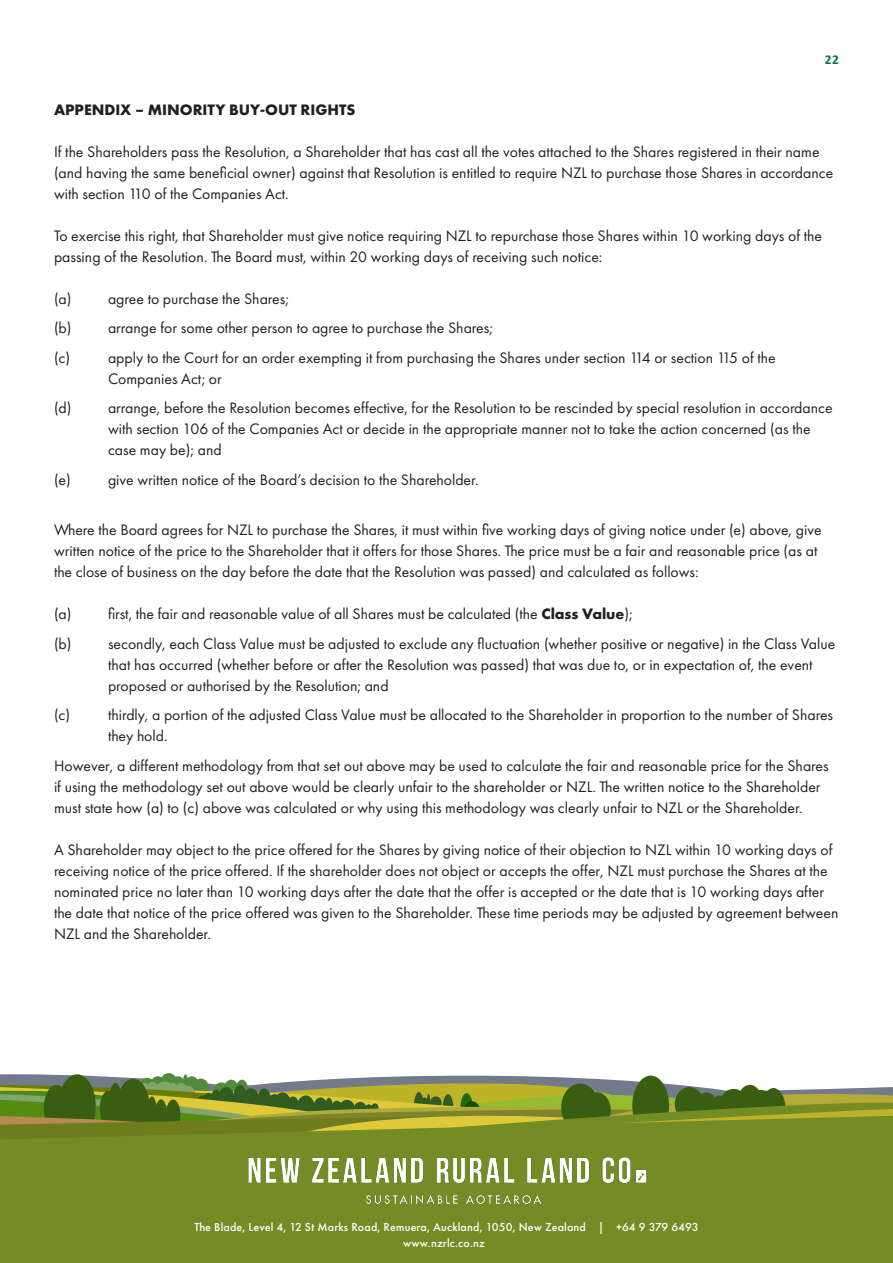
<style>
.page{position:relative;width:893px;height:1263px;background:#fff}
.page>*{position:absolute;margin:0;border:0;box-sizing:border-box;transform-origin:0 0}
.Body_Copy{font:15.75px/21px "Futura PT";color:#231f20}
.Body_Copy-2{font:700 15.75px "Futura PT";color:#231f20}
.t1{font:700 13.5px "Calibri";color:#047540}
.Headline{font:500 12px "Futura PT";letter-spacing:.015em;color:#fff}
.s1{font-weight:700}
</style>
<div class="page">
<svg style="left:0;top:1073px;width:893px;height:43px"></svg>
<svg style="left:0;top:1116px;width:893px;height:147px;background:#758c26"></svg>
<img style="left:241px;top:1151px;width:411px;height:64px">
<p class="t1" style="left:825px;top:50px;width:16px">22</p>
<p class="Body_Copy-2" style="left:54px;top:99px;width:303px">APPENDIX – MINORITY BUY-OUT RIGHTS</p>
<p class="Body_Copy" style="left:54px;top:141px;width:781px">If the Shareholders pass the Resolution, a Shareholder that has cast all the votes attached to the Shares registered in their name (and having the same beneficial owner) against that Resolution is entitled to require NZL to purchase those Shares in accordance with section 110 of the Companies Act.</p>
<p class="Body_Copy" style="left:54px;top:225px;width:769px">To exercise this right, that Shareholder must give notice requiring NZL to repurchase those Shares within 10 working days of the passing of the Resolution. The Board must, within 20 working days of receiving such notice:</p>
<p class="Body_Copy" style="left:54px;top:288px;width:236px">(a) agree to purchase the Shares;</p>
<p class="Body_Copy" style="left:54px;top:317px;width:440px">(b) arrange for some other person to agree to purchase the Shares;</p>
<p class="Body_Copy" style="left:54px;top:347px;width:18px">(c)</p>
<p class="Body_Copy" style="left:108px;top:347px;width:669px">apply to the Court for an order exempting it from purchasing the Shares under section 114 or section 115 of the<br>Companies Act; or</p>
<p class="Body_Copy" style="left:108px;top:397px;width:726px;text-indent:-54px">(d) arrange, before the Resolution becomes effective, for the Resolution to be rescinded by special resolution in accordance with section 106 of the Companies Act or decide in the appropriate manner not to take the action concerned (as the case may be); and</p>
<p class="Body_Copy" style="left:54px;top:469px;width:426px">(e) give written notice of the Board’s decision to the Shareholder.</p>
<p class="Body_Copy" style="left:54px;top:519px;width:769px">Where the Board agrees for NZL to purchase the Shares, it must within five working days of giving notice under (e) above, give written notice of the price to the Shareholder that it offers for those Shares. The price must be a fair and reasonable price (as at the close of business on the day before the date that the Resolution was passed) and calculated as follows:</p>
<p class="Body_Copy" style="left:54px;top:603px;width:580px">(a) first, the fair and reasonable value of all Shares must be calculated (the <span class="s1">Class Value</span>);</p>
<p class="Body_Copy" style="left:108px;top:633px;width:729px;text-indent:-54px">(b) secondly, each Class Value must be adjusted to exclude any fluctuation (whether positive or negative) in the Class Value that has occurred (whether before or after the Resolution was passed) that was due to, or in expectation of, the event proposed or authorised by the Resolution; and</p>
<p class="Body_Copy" style="left:54px;top:704px;width:18px">(c)</p>
<p class="Body_Copy" style="left:108px;top:704px;width:727px">thirdly, a portion of the adjusted Class Value must be allocated to the Shareholder in proportion to the number of Shares they hold.</p>
<p class="Body_Copy" style="left:54px;top:755px;width:776px">However, a different methodology from that set out above may be used to calculate the fair and reasonable price for the Shares if using the methodology set out above would be clearly unfair to the shareholder or NZL. The written notice to the Shareholder must state how (a) to (c) above was calculated or why using this methodology was clearly unfair to NZL or the Shareholder.</p>
<p class="Body_Copy" style="left:54px;top:839px;width:786px">A Shareholder may object to the price offered for the Shares by giving notice of their objection to NZL within 10 working days of receiving notice of the price offered. If the shareholder does not object or accepts the offer, NZL must purchase the Shares at the nominated price no later than 10 working days after the date that the offer is accepted or the date that is 10 working days after the date that notice of the price offered was given to the Shareholder. These time periods may be adjusted by agreement between NZL and the Shareholder.</p>
<p class="Headline" style="left:194px;top:1220px;width:506px">The Blade, Level 4, 12 St Marks Road, Remuera, Auckland, 1050, New Zealand | +64 9 379 6493</p>
<p class="Headline" style="left:403px;top:1236px;width:83px">www.nzrlc.co.nz</p>
</div>
